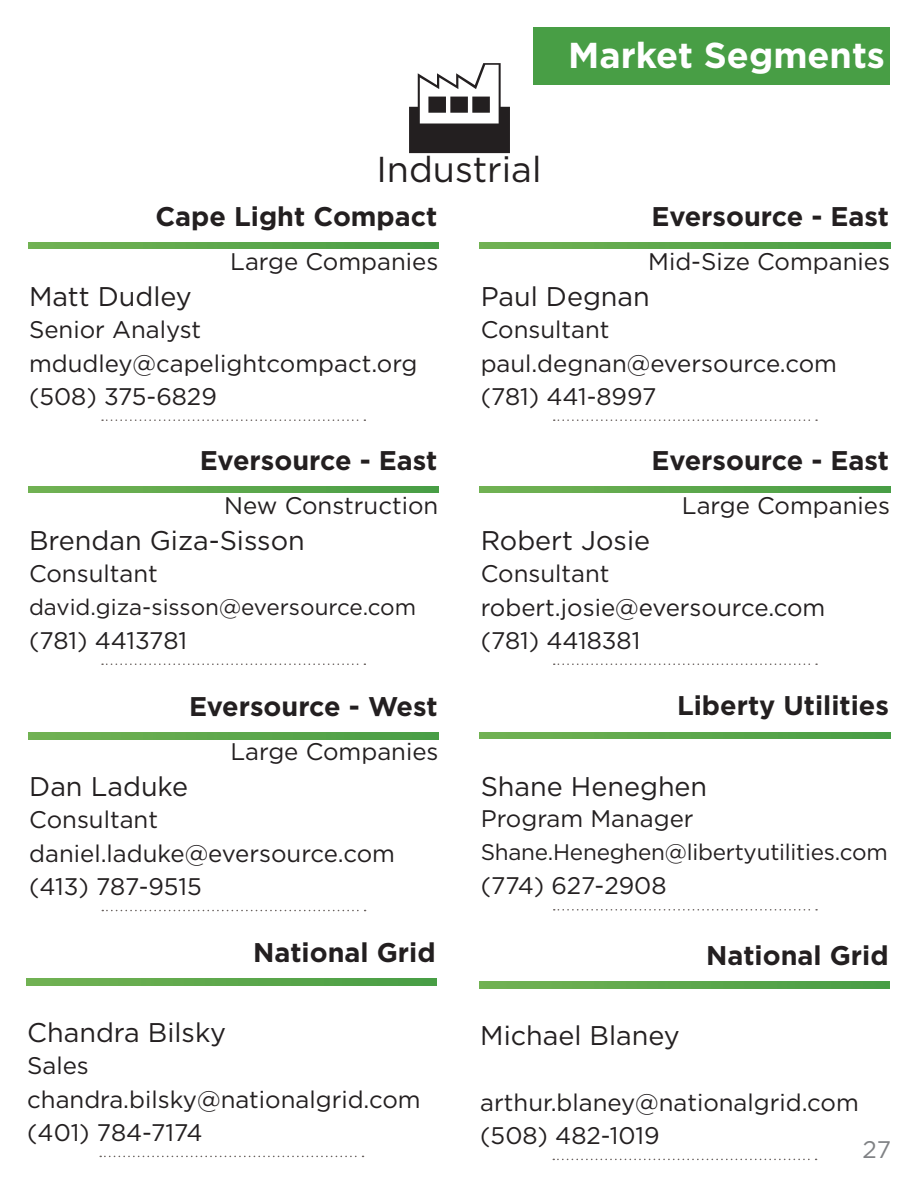
<style>
.page{position:relative;width:918px;height:1188px;background:#fff}
.page>*{position:absolute;margin:0;border:0;box-sizing:border-box;transform-origin:0 0}
.t1{font:700 36px "Gotham";color:#fff}
.Segment{font:36px "Gotham";color:#231f20}
.t2{font:700 27px "Gotham";color:#231f20}
.t3{font:27px "Gotham";color:#231f20}
.t4{font:24px "Gotham";color:#231f20}
.t5{font:24px "Gotham";color:#808285}
.t6{font:22.5px "Gotham";letter-spacing:-.01em;color:#231f20}
</style>
<div class="page">
<div style="left:534px;top:27px;width:356px;height:57px;background:#489e45"></div>
<svg style="left:102px;top:419px;width:263px;height:2px"></svg>
<svg style="left:28px;top:243px;width:410px;height:6px;background:#5da74c"></svg>
<svg style="left:554px;top:419px;width:263px;height:2px"></svg>
<svg style="left:480px;top:243px;width:410px;height:6px;background:#5da74c"></svg>
<svg style="left:102px;top:664px;width:263px;height:1px"></svg>
<svg style="left:28px;top:487px;width:410px;height:6px;background:#5da74c"></svg>
<svg style="left:554px;top:664px;width:263px;height:1px"></svg>
<svg style="left:480px;top:487px;width:410px;height:6px;background:#5da74c"></svg>
<svg style="left:409px;top:63px;width:101px;height:90px"></svg>
<svg style="left:102px;top:910px;width:264px;height:1px"></svg>
<svg style="left:28px;top:733px;width:411px;height:6px;background:#5da74c"></svg>
<svg style="left:554px;top:909px;width:263px;height:2px"></svg>
<svg style="left:480px;top:732px;width:410px;height:6px;background:#5da74c"></svg>
<svg style="left:100px;top:1156px;width:264px;height:1px"></svg>
<svg style="left:26px;top:979px;width:411px;height:6px;background:#5da74c"></svg>
<svg style="left:553px;top:1159px;width:264px;height:1px"></svg>
<svg style="left:479px;top:982px;width:411px;height:6px;background:#5da74c"></svg>
<p class="Segment" style="left:376px;top:146px;width:167px">Industrial</p>
<p class="t2" style="left:155px;top:198px;width:284px">Cape Light Compact</p>
<p class="t4" style="left:230px;top:246px;width:210px">Large Companies</p>
<h1 class="t1" style="left:568px;top:31px;width:318px">Market Segments</h1>
<p class="t2" style="left:652px;top:198px;width:239px">Eversource - East</p>
<p class="t4" style="left:648px;top:246px;width:243px">Mid-Size Companies</p>
<p class="t3" style="left:29px;top:279px;width:164px">Matt Dudley</p>
<p class="t3" style="left:481px;top:279px;width:171px">Paul Degnan</p>
<p class="t4" style="left:29px;top:314px;width:174px">Senior Analyst</p>
<p class="t4" style="left:29px;top:348px;width:390px">mdudley@capelightcompact.org</p>
<p class="t4" style="left:481px;top:314px;width:130px">Consultant</p>
<p class="t4" style="left:481px;top:348px;width:358px">paul.degnan@eversource.com</p>
<p class="t4" style="left:29px;top:381px;width:189px">(508) 375-6829</p>
<p class="t4" style="left:481px;top:381px;width:177px">(781) 441-8997</p>
<p class="t2" style="left:200px;top:442px;width:239px">Eversource - East</p>
<p class="t4" style="left:224px;top:490px;width:216px">New Construction</p>
<p class="t2" style="left:652px;top:442px;width:239px">Eversource - East</p>
<p class="t4" style="left:682px;top:490px;width:210px">Large Companies</p>
<p class="t3" style="left:29px;top:523px;width:277px">Brendan Giza-Sisson</p>
<p class="t3" style="left:481px;top:523px;width:171px">Robert Josie</p>
<p class="t4" style="left:29px;top:558px;width:130px">Consultant</p>
<p class="t6" style="left:29px;top:593px;width:389px">david.giza-sisson@eversource.com</p>
<p class="t4" style="left:481px;top:558px;width:130px">Consultant</p>
<p class="t4" style="left:481px;top:592px;width:346px">robert.josie@eversource.com</p>
<p class="t4" style="left:29px;top:625px;width:160px">(781) 4413781</p>
<p class="t4" style="left:481px;top:625px;width:161px">(781) 4418381</p>
<p class="t2" style="left:189px;top:688px;width:250px">Eversource - West</p>
<p class="t4" style="left:230px;top:736px;width:210px">Large Companies</p>
<p class="t2" style="left:677px;top:688px;width:213px">Liberty Utilities</p>
<p class="t3" style="left:29px;top:770px;width:161px">Dan Laduke</p>
<p class="t3" style="left:481px;top:769px;width:228px">Shane Heneghen</p>
<p class="t4" style="left:29px;top:804px;width:130px">Consultant</p>
<p class="t4" style="left:29px;top:839px;width:367px">daniel.laduke@eversource.com</p>
<p class="t4" style="left:481px;top:804px;width:214px">Program Manager</p>
<p class="t6" style="left:481px;top:838px;width:409px">Shane.Heneghen@libertyutilities.com</p>
<p class="t4" style="left:29px;top:871px;width:174px">(413) 787-9515</p>
<p class="t4" style="left:481px;top:871px;width:187px">(774) 627-2908</p>
<p class="t2" style="left:253px;top:934px;width:184px">National Grid</p>
<p class="t2" style="left:706px;top:937px;width:184px">National Grid</p>
<p class="t3" style="left:27px;top:1015px;width:200px">Chandra Bilsky</p>
<p class="t3" style="left:480px;top:1018px;width:201px">Michael Blaney</p>
<p class="t4" style="left:27px;top:1050px;width:63px">Sales</p>
<p class="t4" style="left:27px;top:1084px;width:395px">chandra.bilsky@nationalgrid.com</p>
<p class="t4" style="left:480px;top:1087px;width:380px">arthur.blaney@nationalgrid.com</p>
<p class="t4" style="left:27px;top:1117px;width:177px">(401) 784-7174</p>
<p class="t4" style="left:480px;top:1120px;width:181px">(508) 482-1019</p>
<p class="t5" style="left:863px;top:1134px;width:30px">27</p>
</div>
